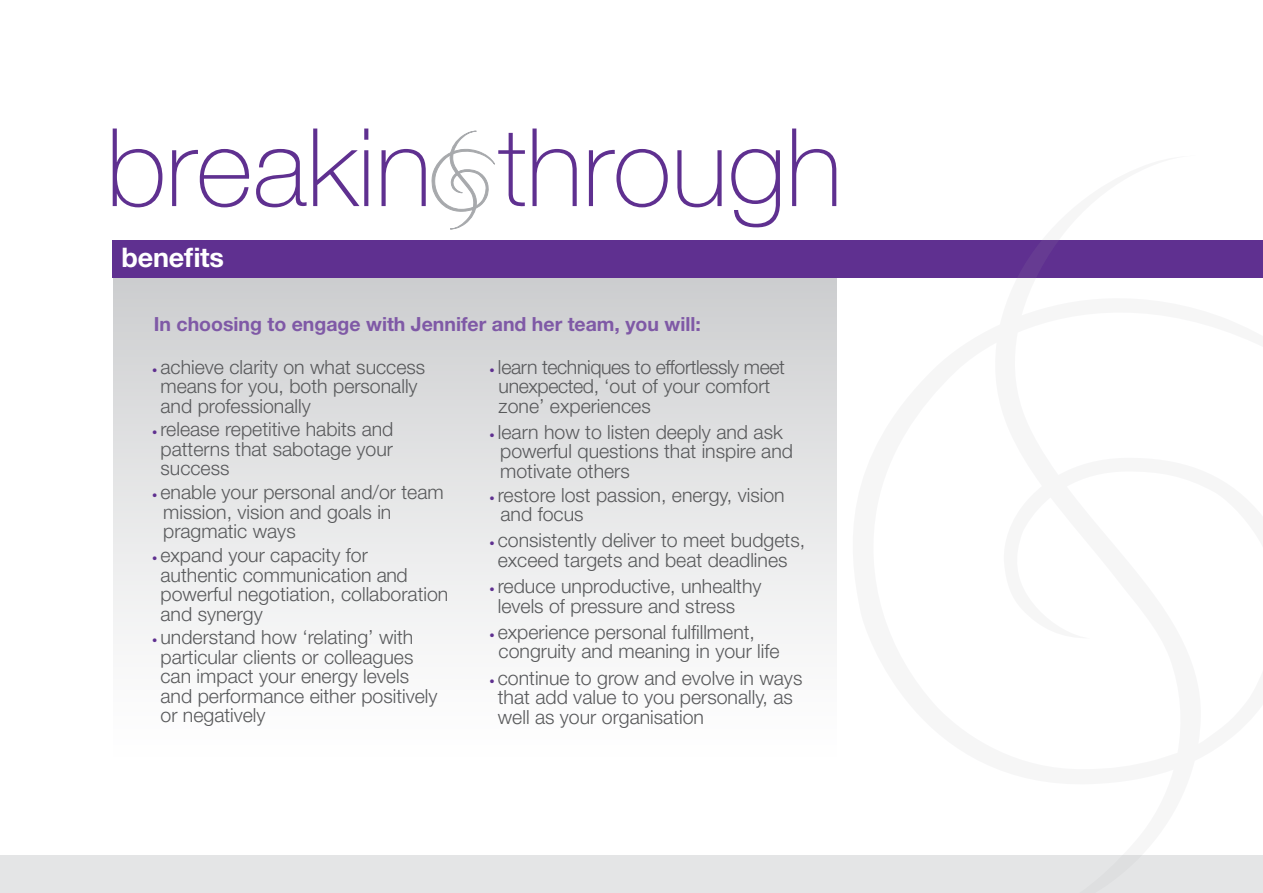
<style>
.page{position:relative;width:1263px;height:893px;background:#fff}
.page>*{position:absolute;margin:0;border:0;box-sizing:border-box;transform-origin:0 0}
.t1{font:700 27px "Helvetica Neue";letter-spacing:-.01em;color:#fff}
.t2{font:300 19.5px/19.5px "Helvetica Neue";color:#58595b}
.t3{font:300 19.5px/19.5px "Helvetica Neue";letter-spacing:-.02em;color:#58595b}
.t4{font:700 19.5px "Helvetica Neue";color:#7f59a6}
.s1{font-size:10.5px;color:#5f3090}
</style>
<div class="page">
<div style="left:0;top:855px;width:1263px;height:38px;background:#e4e5e6"></div>
<svg style="left:113px;top:129px;width:49px;height:78px"></svg>
<svg style="left:172px;top:149px;width:78px;height:58px"></svg>
<svg style="left:256px;top:149px;width:51px;height:58px"></svg>
<svg style="left:313px;top:129px;width:46px;height:77px"></svg>
<svg style="left:364px;top:129px;width:4px;height:11px"></svg>
<svg style="left:364px;top:150px;width:4px;height:56px"></svg>
<svg style="left:532px;top:129px;width:45px;height:77px"></svg>
<svg style="left:589px;top:149px;width:79px;height:58px"></svg>
<svg style="left:677px;top:150px;width:45px;height:57px"></svg>
<svg style="left:731px;top:149px;width:49px;height:79px"></svg>
<svg style="left:792px;top:129px;width:44px;height:77px"></svg>
<svg style="left:381px;top:131px;width:144px;height:98px"></svg>
<div style="left:113px;top:261px;width:723px;height:497px;background:linear-gradient(to bottom,#cccdcf,#fff)"></div>
<div style="left:113px;top:240px;width:1150px;height:38px;background:#5f3090"></div>
<h1 class="t1" style="left:122px;top:241px;width:104px">benefits</h1>
<p class="t4" style="left:154px;top:312px;width:548px">In choosing to engage with Jennifer and her team, you will:</p>
<p class="t2" style="left:160px;top:357px;width:266px;text-indent:-8px"><span class="s1">•</span> achieve clarity on what success means for you, both personally and professionally</p>
<p class="t2" style="left:160px;top:419px;width:234px;text-align:justify;text-indent:-8px"><span class="s1">•</span> release repetitive habits and patterns that sabotage your success</p>
<p class="t2" style="left:163px;top:482px;width:282px;text-indent:-11px"><span class="s1">•</span> enable your personal and/or team mission, vision and goals in pragmatic ways</p>
<p class="t2" style="left:160px;top:545px;width:289px;text-indent:-8px"><span class="s1">•</span> expand your capacity for authentic communication and powerful negotiation, collaboration and synergy</p>
<p class="t2" style="left:160px;top:627px;width:279px;text-indent:-8px"><span class="s1">•</span> understand how ‘relating’ with particular clients or colleagues can impact your energy levels and performance either positively or negatively</p>
<p class="t3" style="left:499px;top:357px;width:288px;text-indent:-9px"><span class="s1">•</span> learn techniques to effortlessly meet unexpected, ‘out of your comfort zone’ experiences</p>
<p class="t2" style="left:500px;top:422px;width:294px;text-indent:-11px"><span class="s1">•</span> learn how to listen deeply and ask powerful questions that inspire and motivate others</p>
<p class="t2" style="left:500px;top:485px;width:286px;text-indent:-11px"><span class="s1">•</span> restore lost passion, energy, vision and focus</p>
<p class="t2" style="left:490px;top:530px;width:317px;text-align:center"><span class="s1">•</span> consistently deliver to meet budgets, exceed targets and beat deadlines</p>
<p class="t2" style="left:498px;top:576px;width:265px;text-indent:-8px"><span class="s1">•</span> reduce unproductive, unhealthy levels of pressure and stress</p>
<p class="t2" style="left:499px;top:622px;width:283px;text-indent:-9px"><span class="s1">•</span> experience personal fulfillment, congruity and meaning in your life</p>
<p class="t2" style="left:498px;top:667px;width:306px;text-indent:-8px"><span class="s1">•</span> continue to grow and evolve in ways that add value to you personally, as well as your organisation</p>
</div>
